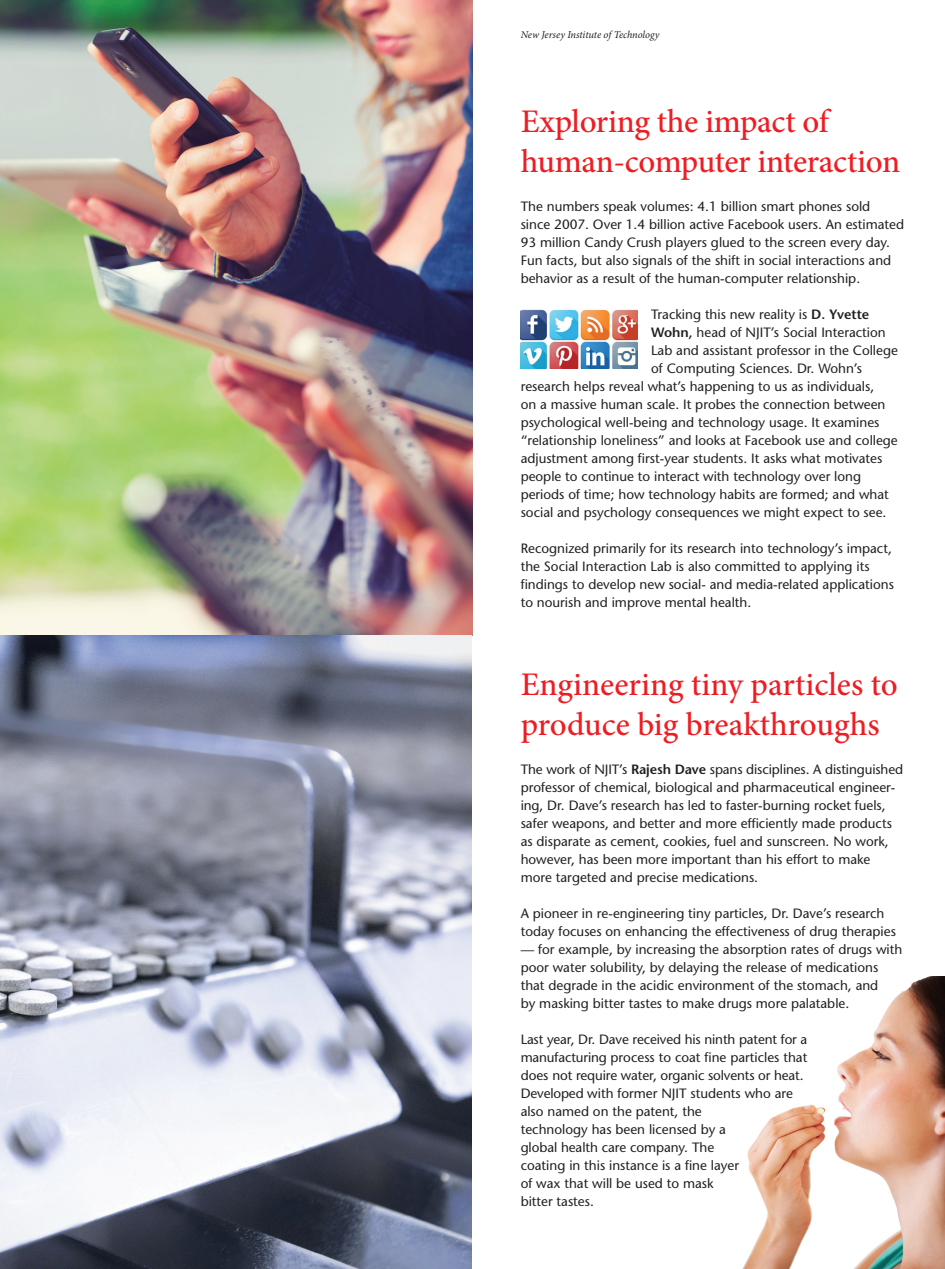
<style>
.page{position:relative;width:945px;height:1269px;background:#fff}
.page>*{position:absolute;margin:0;border:0;box-sizing:border-box;transform-origin:0 0}
.t1{font:500 33px/39.6px "Minion Pro";letter-spacing:-.01em;color:#ee1d23}
.t2{font:500 13.5px/18px "Stone Sans Std";color:#231f20}
.Notice{font:italic 10.5px "Minion Pro";letter-spacing:-.01em;color:#231f20}
.s1{font-weight:600}
</style>
<div class="page">
<img style="left:0;top:0;width:472px;height:636px">
<img style="left:521px;top:309px;width:117px;height:60px">
<svg style="left:0;top:636px;width:472px;height:633px;background:#969bab"></svg>
<img style="left:742px;top:977px;width:203px;height:292px">
<p class="Notice" style="left:521px;top:28px;width:140px">New Jersey Institute of Technology</p>
<p class="t1" style="left:521px;top:102px;width:381px">Exploring the impact of human-computer interaction</p>
<p class="t2" style="left:521px;top:198px;width:385px">The numbers speak volumes: 4.1 billion smart phones sold<br>since 2007. Over 1.4 billion active Facebook users. An estimated 93 million Candy Crush players glued to the screen every day.<br>Fun facts, but also signals of the shift in social interactions and behavior as a result of the human-computer relationship.</p>
<p class="t2" style="left:651px;top:306px;width:220px">Tracking this new reality is <span class="s1">D. Yvette</span></p>
<p class="t2" style="left:651px;top:324px;width:236px"><span class="s1">Wohn,</span> head of NJIT’s Social Interaction</p>
<p class="t2" style="left:651px;top:342px;width:248px">Lab and assistant professor in the College</p>
<p class="t2" style="left:651px;top:360px;width:213px">of Computing Sciences. Dr. Wohn’s</p>
<p class="t2" style="left:521px;top:378px;width:355px">research helps reveal what’s happening to us as individuals,</p>
<p class="t2" style="left:521px;top:396px;width:366px">on a massive human scale. It probes the connection between</p>
<p class="t2" style="left:521px;top:414px;width:360px">psychological well-being and technology usage. It examines</p>
<p class="t2" style="left:521px;top:432px;width:379px">“relationship loneliness” and looks at Facebook use and college</p>
<p class="t2" style="left:521px;top:450px;width:363px">adjustment among first-year students. It asks what motivates</p>
<p class="t2" style="left:521px;top:468px;width:342px">people to continue to interact with technology over long</p>
<p class="t2" style="left:521px;top:486px;width:370px">periods of time; how technology habits are formed; and what</p>
<p class="t2" style="left:521px;top:504px;width:367px">social and psychology consequences we might expect to see.</p>
<p class="t2" style="left:521px;top:540px;width:375px">Recognized primarily for its research into technology’s impact, the Social Interaction Lab is also committed to applying its findings to develop new social- and media-related applications to nourish and improve mental health.</p>
<p class="t1" style="left:521px;top:665px;width:378px">Engineering tiny particles to produce big breakthroughs</p>
<p class="t2" style="left:521px;top:761px;width:384px">The work of NJIT’s <span class="s1">Rajesh Dave</span> spans disciplines. A distinguished professor of chemical, biological and pharmaceutical engineer&shy;ing, Dr. Dave’s research has led to faster-burning rocket fuels, safer weapons, and better and more efficiently made products as disparate as cement, cookies, fuel and sunscreen. No work, however, has been more important than his effort to make more targeted and precise medications.</p>
<p class="t2" style="left:521px;top:905px;width:377px">A pioneer in re-engineering tiny particles, Dr. Dave’s research today focuses on enhancing the effectiveness of drug therapies</p>
<p class="t2" style="left:521px;top:941px;width:383px">— for example, by increasing the absorption rates of drugs with poor water solubility, by delaying the release of medications that degrade in the acidic environment of the stomach, and<br>by masking bitter tastes to make drugs more palatable.</p>
<p class="t2" style="left:521px;top:1031px;width:288px">Last year, Dr. Dave received his ninth patent for a manufacturing process to coat fine particles that does not require water, organic solvents or heat.<br>Developed with former NJIT students who are also named on the patent, the<br>technology has been licensed by a<br>global health care company. The<br>coating in this instance is a fine layer<br>of wax that will be used to mask<br>bitter tastes.</p>
</div>
